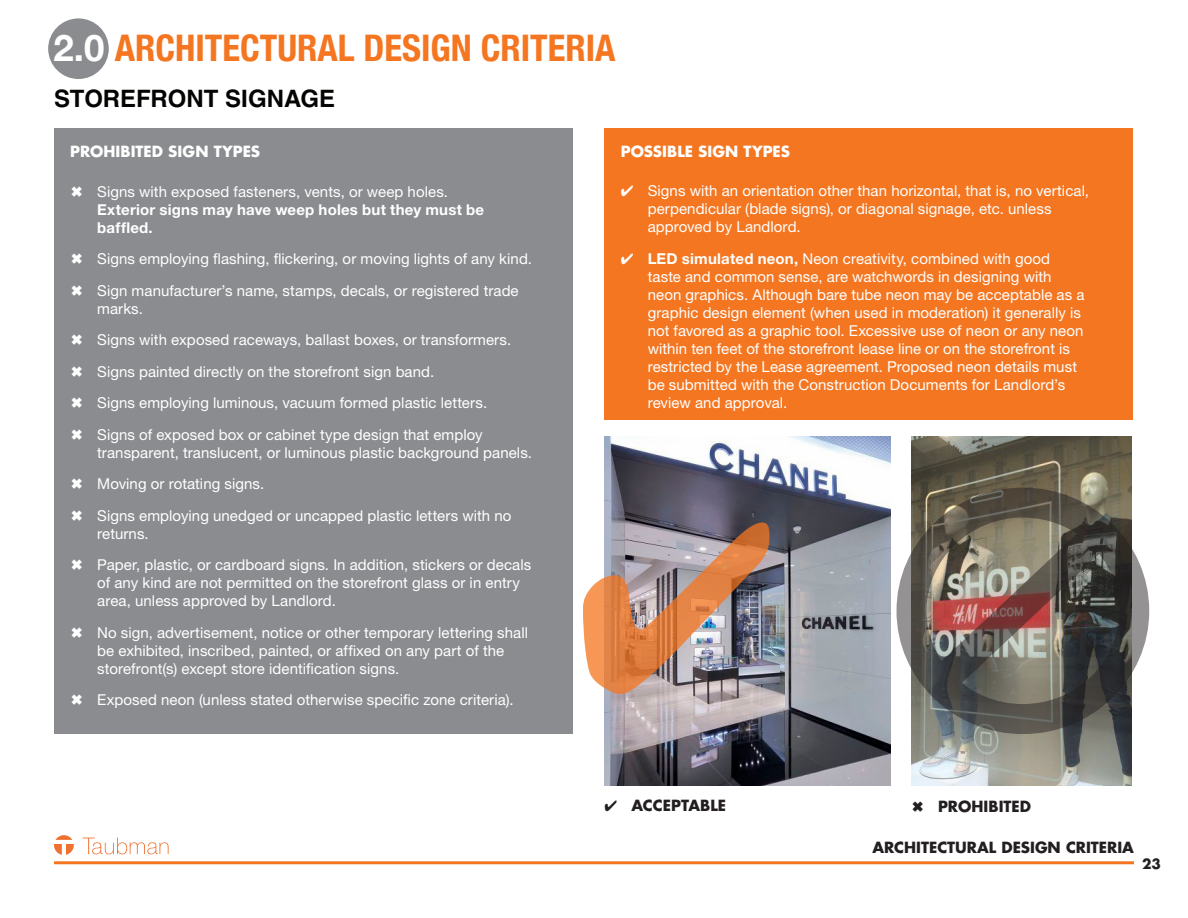
<style>
.page{position:relative;width:1188px;height:918px;background:#fff}
.page>*{position:absolute;margin:0;border:0;box-sizing:border-box;transform-origin:0 0}
.SECTION_TITLES{font:700 condensed 36.6px "Helvetica Neue";color:#f47621}
.t1{font:700 24px "Helvetica LT Std";color:#040503}
.t2{font:15px/18px "Helvetica Neue LT Std";letter-spacing:.005em;color:#fff}
.t3{font:700 15px/18px "Helvetica Neue LT Std";letter-spacing:.015em;color:#fff}
.t4{font:700 15px "Futura Std";color:#231f20}
.t5{font:700 15px "Futura Std";letter-spacing:.005em;color:#fff}
.t6{font:700 13.8px "Futura Std";color:#231f20}
.s1{font-stretch:normal;color:#fff}
.s2{font-weight:400}
.s3{font-weight:700}
</style>
<div class="page">
<hr style="left:54px;top:861px;width:1080px;height:3px;background:#f47621">
<svg style="left:83px;top:838px;width:86px;height:16px"></svg>
<svg style="left:54px;top:835px;width:20px;height:20px"></svg>
<div style="left:48px;top:18px;width:61px;height:61px;background:#8a8c8f;border-radius:50%"></div>
<img style="left:604px;top:436px;width:287px;height:349px">
<img style="left:912px;top:436px;width:220px;height:349px">
<img style="left:898px;top:489px;width:246px;height:236px">
<div style="left:54px;top:129px;width:518px;height:605px;background:#8a8c8f"></div>
<div style="left:604px;top:129px;width:529px;height:291px;background:#f47621"></div>
<img style="left:604px;top:520px;width:165px;height:174px">
<p class="SECTION_TITLES" style="left:54px;top:26px;width:564px"><span class="s1">2.0</span> ARCHITECTURAL DESIGN CRITERIA</p>
<p class="t1" style="left:54px;top:84px;width:283px">STOREFRONT SIGNAGE</p>
<p class="t5" style="left:70px;top:142px;width:191px">PROHIBITED SIGN TYPES</p>
<p class="t3" style="left:97px;top:182px;width:388px"><span class="s2">Signs with exposed fasteners, vents, or weep holes.<br></span>Exterior signs may have weep holes but they must be baffled.</p>
<p class="t2" style="left:97px;top:249px;width:436px">Signs employing flashing, flickering, or moving lights of any kind.</p>
<p class="t2" style="left:97px;top:281px;width:423px">Sign manufacturer’s name, stamps, decals, or registered trade marks.</p>
<p class="t2" style="left:97px;top:330px;width:416px">Signs with exposed raceways, ballast boxes, or transformers.</p>
<p class="t2" style="left:97px;top:362px;width:339px">Signs painted directly on the storefront sign band.</p>
<p class="t2" style="left:97px;top:393px;width:391px">Signs employing luminous, vacuum formed plastic letters.</p>
<p class="t2" style="left:97px;top:425px;width:436px">Signs of exposed box or cabinet type design that employ transparent, translucent, or luminous plastic background panels.</p>
<p class="t2" style="left:97px;top:474px;width:169px">Moving or rotating signs.</p>
<p class="t2" style="left:97px;top:506px;width:416px">Signs employing unedged or uncapped plastic letters with no returns.</p>
<p class="t2" style="left:97px;top:555px;width:436px">Paper, plastic, or cardboard signs. In addition, stickers or decals of any kind are not permitted on the storefront glass or in entry area, unless approved by Landlord.</p>
<p class="t2" style="left:97px;top:623px;width:432px">No sign, advertisement, notice or other temporary lettering shall be exhibited, inscribed, painted, or affixed on any part of the storefront(s) except store identification signs.</p>
<p class="t2" style="left:97px;top:690px;width:418px">Exposed neon (unless stated otherwise specific zone criteria).</p>
<p class="t5" style="left:621px;top:142px;width:171px">POSSIBLE SIGN TYPES</p>
<p class="t2" style="left:648px;top:182px;width:443px;text-indent:-27px">✔ Signs with an orientation other than horizontal, that is, no vertical, perpendicular (blade signs), or diagonal signage, etc. unless approved by Landlord.</p>
<p class="t2" style="left:648px;top:249px;width:438px;text-indent:-27px">✔ <span class="s3">LED simulated neon,</span> Neon creativity, combined with good taste and common sense, are watchwords in designing with neon graphics. Although bare tube neon may be acceptable as a graphic design element (when used in moderation) it generally is not favored as a graphic tool. Excessive use of neon or any neon within ten feet of the storefront lease line or on the storefront is restricted by the Lease agreement. Proposed neon details must be submitted with the Construction Documents for Landlord’s review and approval.</p>
<p class="t4" style="left:604px;top:795px;width:123px">✔ ACCEPTABLE</p>
<p class="t4" style="left:938px;top:796px;width:94px">PROHIBITED</p>
<p class="t4" style="left:872px;top:838px;width:263px">ARCHITECTURAL DESIGN CRITERIA</p>
<p class="t6" style="left:1142px;top:854px;width:20px">23</p>
</div>
